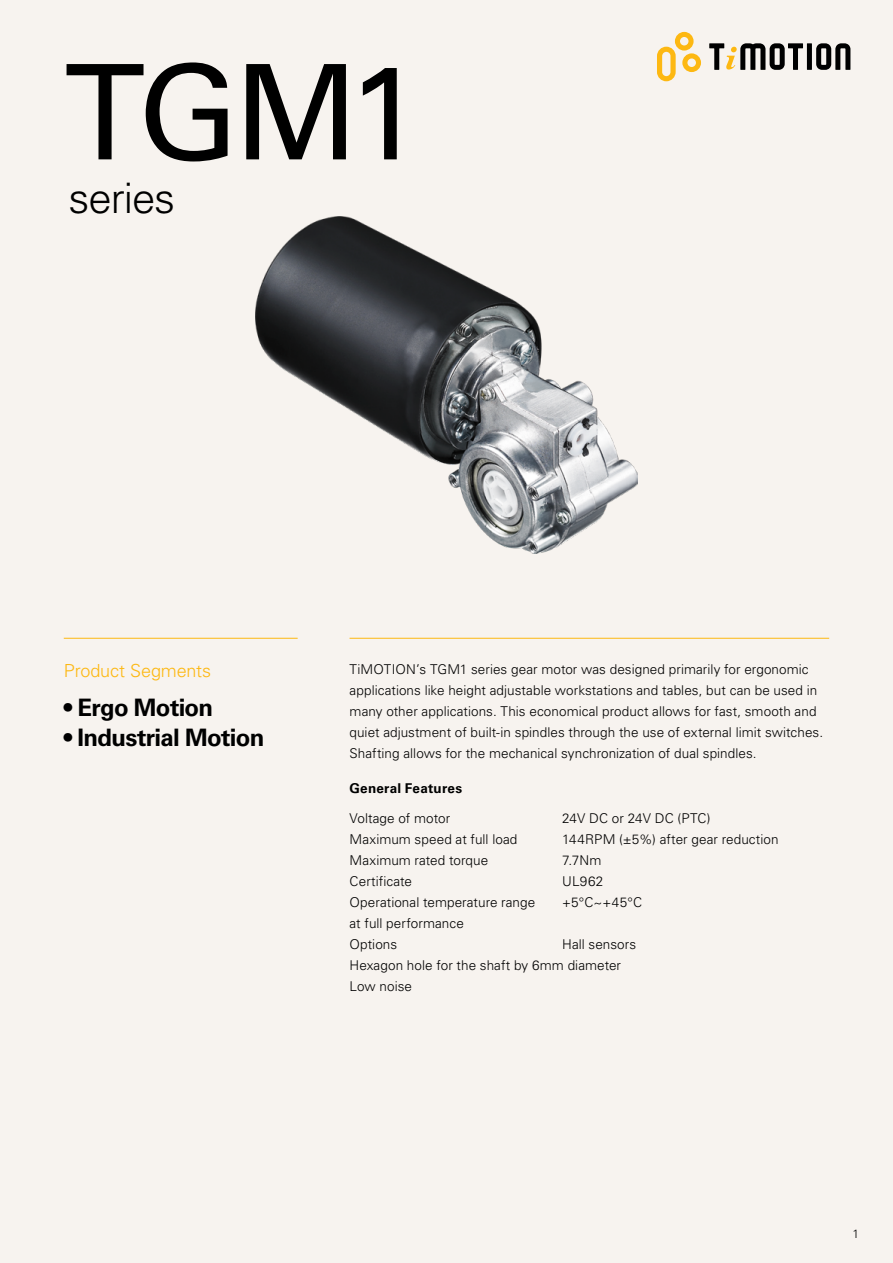
<style>
.page{position:relative;width:893px;height:1263px;background:#f7f3ef}
.page>*{position:absolute;margin:0;border:0;box-sizing:border-box;transform-origin:0 0}
.t1{font:132px "Univers LT Std";color:#000}
.t2{font:300 42px "Univers LT Std";letter-spacing:-.025em;color:#000}
.t3{font:700 24px "Univers LT Std";letter-spacing:-.025em;color:#000}
.t4{font:300 18px "Univers LT Std";letter-spacing:-.005em;color:#fdb812}
.t5{font:300 13.5px/21px "Univers LT Std";letter-spacing:.005em;color:#000}
.t6{font:700 13.5px "Univers LT Std";letter-spacing:.015em;color:#000}
.t7{font:300 12px "Univers LT Std";color:#000}
</style>
<div class="page">
<svg style="left:657px;top:32px;width:44px;height:49px"></svg>
<div style="left:807px;top:43px;width:5px;height:27px;background:#000"></div>
<svg style="left:816px;top:43px;width:34px;height:27px"></svg>
<svg style="left:709px;top:43px;width:94px;height:27px"></svg>
<hr style="left:350px;top:638px;width:479px;height:1px;background:#fdb812">
<hr style="left:64px;top:638px;width:234px;height:1px;background:#fdb812">
<img style="left:256px;top:217px;width:381px;height:336px">
<h1 class="t1" style="left:64px;top:34px;width:359px">TGM1</h1>
<h2 class="t2" style="left:69px;top:173px;width:108px">series</h2>
<h3 class="t4" style="left:64px;top:660px;width:149px">Product Segments</h3>
<h3 class="t3" style="left:64px;top:693px;width:151px">• Ergo Motion</h3>
<h3 class="t3" style="left:64px;top:723px;width:202px">• Industrial Motion</h3>
<p class="t5" style="left:350px;top:659px;width:475px">TiMOTION’s TGM1 series gear motor was designed primarily for ergonomic applications like height adjustable workstations and tables, but can be used in many other applications. This economical product allows for fast, smooth and quiet adjustment of built-in spindles through the use of external limit switches.<br>Shafting allows for the mechanical synchronization of dual spindles.</p>
<p class="t6" style="left:350px;top:780px;width:114px">General Features</p>
<p class="t5" style="left:350px;top:807px;width:102px">Voltage of motor</p>
<p class="t5" style="left:562px;top:807px;width:150px">24V DC or 24V DC (PTC)</p>
<p class="t5" style="left:350px;top:828px;width:169px">Maximum speed at full load</p>
<p class="t5" style="left:562px;top:828px;width:218px">144RPM (±5%) after gear reduction</p>
<p class="t5" style="left:350px;top:849px;width:140px">Maximum rated torque</p>
<p class="t5" style="left:562px;top:849px;width:41px">7.7Nm</p>
<p class="t5" style="left:350px;top:870px;width:64px">Certificate</p>
<p class="t5" style="left:562px;top:870px;width:43px">UL962</p>
<p class="t5" style="left:350px;top:891px;width:187px">Operational temperature range</p>
<p class="t5" style="left:562px;top:891px;width:81px">+5°C~+45°C</p>
<p class="t5" style="left:350px;top:912px;width:116px">at full performance<br>Options</p>
<p class="t5" style="left:350px;top:933px;width:288px;text-indent:213px">Hall sensors<br>Hexagon hole for the shaft by 6mm diameter<br>Low noise</p>
<p class="t7" style="left:852px;top:1226px;width:8px">1</p>
</div>
